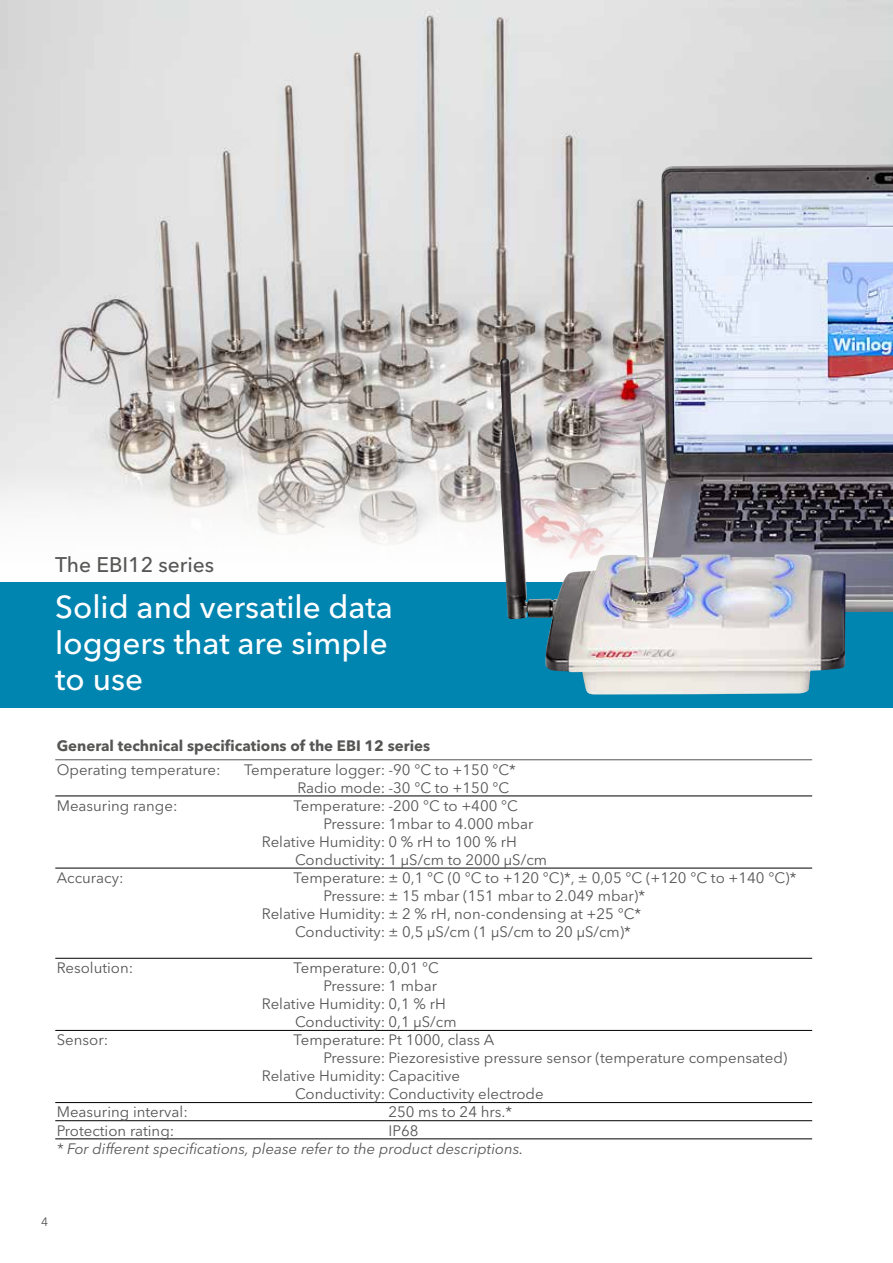
<style>
.page{position:relative;width:893px;height:1263px;background:#fff}
.page>*{position:absolute;margin:0;border:0;box-sizing:border-box;transform-origin:0 0}
.t1{font:500 31.5px/36px "Avenir Next LT Pro";color:#fff}
.t2{font:500 21px "Avenir Next LT Pro";color:#565655}
.t3{font:15px/18px "Avenir Next LT Pro";color:#565655}
.t4{font:italic 15px "Avenir Next LT Pro";color:#565655}
.t5{font:700 15px "Avenir Next LT Pro";color:#565655}
.t6{font:12px "Avenir Next LT Pro";color:#565655}
</style>
<div class="page">
<div style="left:0;top:582px;width:893px;height:125px;background:#0084b0"></div>
<img style="left:0;top:0;width:893px;height:545px">
<img style="left:649px;top:165px;width:244px;height:447px">
<img style="left:500px;top:358px;width:346px;height:337px">
<hr style="left:55px;top:958px;width:332px;height:1px;background:#000">
<hr style="left:387px;top:958px;width:425px;height:1px;background:#000">
<hr style="left:55px;top:1030px;width:332px;height:1px;background:#000">
<hr style="left:387px;top:1030px;width:425px;height:1px;background:#000">
<hr style="left:55px;top:1102px;width:332px;height:1px;background:#000">
<hr style="left:387px;top:1102px;width:425px;height:1px;background:#000">
<hr style="left:55px;top:1120px;width:332px;height:1px;background:#000">
<hr style="left:387px;top:1120px;width:425px;height:1px;background:#000">
<hr style="left:55px;top:1138px;width:332px;height:1px;background:#000">
<hr style="left:387px;top:1138px;width:425px;height:1px;background:#000">
<hr style="left:55px;top:759px;width:332px;height:1px;background:#565655">
<hr style="left:387px;top:759px;width:425px;height:1px;background:#565655">
<hr style="left:55px;top:795px;width:332px;height:1px;background:#000">
<hr style="left:55px;top:868px;width:332px;height:1px;background:#000">
<hr style="left:387px;top:795px;width:425px;height:1px;background:#000">
<hr style="left:387px;top:868px;width:425px;height:1px;background:#000">
<h2 class="t2" style="left:55px;top:552px;width:160px">The EBI12 series</h2>
<h1 class="t1" style="left:55px;top:589px;width:339px">Solid and versatile data loggers that are simple to use</h1>
<p class="t5" style="left:57px;top:737px;width:375px">General technical specifications of the EBI 12 series</p>
<p class="t3" style="left:57px;top:760px;width:165px">Operating temperature:</p>
<p class="t3" style="left:297px;top:760px;width:220px;text-indent:-53px">Temperature logger: -90 °C to +150 °C*<br>Radio mode: -30 °C to +150 °C</p>
<p class="t3" style="left:57px;top:796px;width:122px">Measuring range:</p>
<p class="t3" style="left:294px;top:796px;width:226px">Temperature: -200 °C to +400 °C</p>
<p class="t3" style="left:323px;top:814px;width:211px">Pressure: 1mbar to 4.000 mbar</p>
<p class="t3" style="left:262px;top:832px;width:257px">Relative Humidity: 0 % rH to 100 % rH</p>
<p class="t3" style="left:295px;top:850px;width:254px">Conductivity: 1 µS/cm to 2000 µS/cm</p>
<p class="t3" style="left:57px;top:869px;width:68px">Accuracy:</p>
<p class="t3" style="left:294px;top:869px;width:504px">Temperature: ± 0,1 °C (0 °C to +120 °C)*, ± 0,05 °C (+120 °C to +140 °C)*</p>
<p class="t3" style="left:323px;top:887px;width:323px">Pressure: ± 15 mbar (151 mbar to 2.049 mbar)*</p>
<p class="t3" style="left:262px;top:905px;width:381px">Relative Humidity: ± 2 % rH, non-condensing at +25 °C*</p>
<p class="t3" style="left:295px;top:923px;width:337px">Conductivity: ± 0,5 µS/cm (1 µS/cm to 20 µS/cm)*</p>
<p class="t3" style="left:57px;top:959px;width:78px">Resolution:</p>
<p class="t3" style="left:294px;top:959px;width:147px">Temperature: 0,01 °C</p>
<p class="t3" style="left:323px;top:977px;width:115px">Pressure: 1 mbar</p>
<p class="t3" style="left:262px;top:995px;width:186px">Relative Humidity: 0,1 % rH</p>
<p class="t3" style="left:295px;top:1013px;width:163px">Conductivity: 0,1 µS/cm</p>
<p class="t3" style="left:57px;top:1031px;width:53px">Sensor:</p>
<p class="t3" style="left:294px;top:1031px;width:202px">Temperature: Pt 1000, class A</p>
<p class="t3" style="left:323px;top:1049px;width:465px">Pressure: Piezoresistive pressure sensor (temperature compensated)</p>
<p class="t3" style="left:262px;top:1067px;width:200px">Relative Humidity: Capacitive</p>
<p class="t3" style="left:295px;top:1085px;width:250px">Conductivity: Conductivity electrode</p>
<p class="t3" style="left:57px;top:1103px;width:133px">Measuring interval:</p>
<p class="t3" style="left:388px;top:1103px;width:125px">250 ms to 24 hrs.*</p>
<p class="t3" style="left:57px;top:1121px;width:119px">Protection rating:</p>
<p class="t3" style="left:388px;top:1121px;width:31px">IP68</p>
<p class="t4" style="left:57px;top:1139px;width:468px">* For different specifications, please refer to the product descriptions.</p>
<p class="t6" style="left:41px;top:1214px;width:8px">4</p>
</div>
